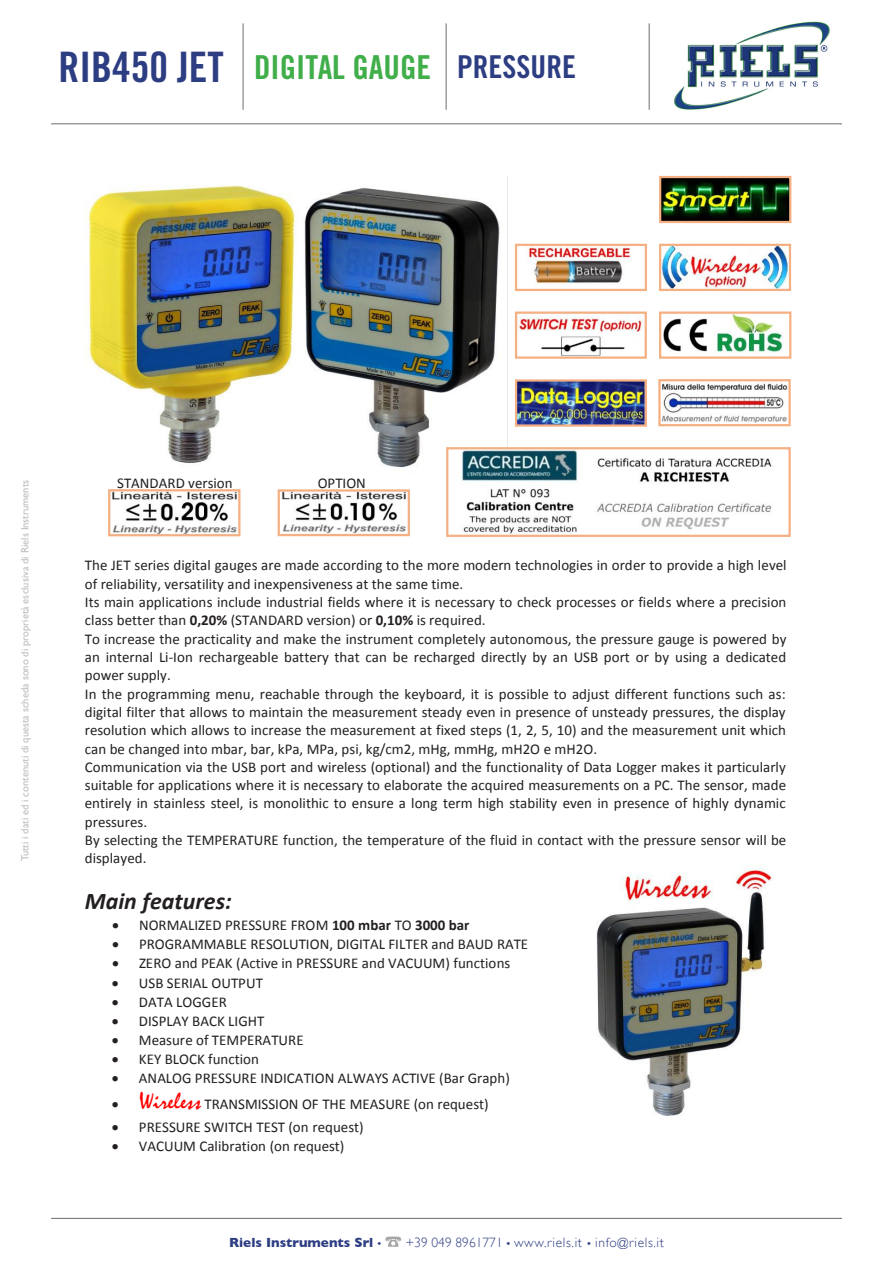
<style>
.page{position:relative;width:893px;height:1263px;background:#fff}
.page>*{position:absolute;margin:0;border:0;box-sizing:border-box;transform-origin:0 0}
.Codice_prodotto{font:42px "Trade Gothic LT Std Bd Cn 20";color:#2c3d82}
.Tipo_prodotto{font:33px "Trade Gothic LT Std Bd Cn 20";color:#40ae49}
.campo_di_misura{font:31.5px "Trade Gothic LT Std Bd Cn 20";color:#2c3d82}
.t1{font:italic 700 24px "Calibri";color:#231f20}
.t2{font:15px/18.3px "Calibri";color:#231f20}
.t3{font:300 13.5px "Gill Sans";letter-spacing:.05em;color:#2c3d82}
.t4{font:700 13.5px "Gill Sans";color:#2c3d82}
.t5{font:10.5px "Gill Sans";color:#bcbdc0}
.s1{font-weight:700}
.s2{font-family:"Mistral";font-size:24px;color:#f00}
</style>
<div class="page">
<hr style="left:51px;top:123px;width:791px;height:1px;background:#6c6d70">
<hr style="left:243px;top:23px;width:1px;height:87px;background:#6c6d70">
<hr style="left:446px;top:23px;width:1px;height:87px;background:#6c6d70">
<hr style="left:649px;top:23px;width:1px;height:87px;background:#6c6d70">
<img style="left:674px;top:21px;width:156px;height:89px">
<hr style="left:51px;top:1218px;width:791px;height:1px;background:#6c6d70">
<img style="left:282px;top:492px;width:124px;height:41px">
<div style="left:278px;top:489px;width:132px;height:47px;border:2px solid #f4b083"></div>
<img style="left:596px;top:866px;width:177px;height:250px">
<img style="left:85px;top:185px;width:211px;height:278px">
<img style="left:304px;top:188px;width:196px;height:279px">
<img style="left:662px;top:179px;width:126px;height:41px">
<div style="left:659px;top:176px;width:132px;height:47px;border:2px solid #f4b083"></div>
<img style="left:663px;top:314px;width:120px;height:39px">
<div style="left:659px;top:311px;width:132px;height:48px;border:2px solid #f4b083"></div>
<img style="left:661px;top:383px;width:127px;height:40px">
<div style="left:658px;top:379px;width:133px;height:47px;border:2px solid #f4b083"></div>
<img style="left:112px;top:492px;width:125px;height:41px">
<div style="left:108px;top:489px;width:132px;height:47px;border:2px solid #f4b083"></div>
<img style="left:449px;top:450px;width:323px;height:84px">
<div style="left:446px;top:447px;width:345px;height:90px;border:2px solid #f4b083"></div>
<img style="left:518px;top:314px;width:125px;height:42px">
<div style="left:515px;top:311px;width:132px;height:48px;border:2px solid #f4b083"></div>
<img style="left:526px;top:247px;width:104px;height:38px">
<div style="left:515px;top:244px;width:132px;height:47px;border:2px solid #f4b083"></div>
<img style="left:518px;top:382px;width:126px;height:42px">
<div style="left:515px;top:379px;width:132px;height:48px;border:2px solid #f4b083"></div>
<img style="left:662px;top:247px;width:126px;height:41px">
<div style="left:659px;top:244px;width:132px;height:47px;border:2px solid #f4b083"></div>
<svg style="left:385px;top:1236px;width:17px;height:11px"></svg>
<p class="Codice_prodotto" style="left:58px;top:41px;width:167px">RIB450 JET</p>
<p class="Tipo_prodotto" style="left:254px;top:47px;width:179px">DIGITAL GAUGE</p>
<p class="campo_di_misura" style="left:457px;top:48px;width:120px">PRESSURE</p>
<p class="t5" style="left:19px;top:861px;width:383px;rotate:-90deg">Tutti i dati ed i contenuti di questa scheda sono di proprietà esclusiva di Riels Instruments</p>
<p class="t2" style="left:117px;top:474px;width:117px">STANDARD version</p>
<p class="t2" style="left:318px;top:474px;width:50px">OPTION</p>
<p class="t2" style="left:85px;top:556px;width:703px">The JET series digital gauges are made according to the more modern technologies in order to provide a high level of reliability, versatility and inexpensiveness at the same time.<br>Its main applications include industrial fields where it is necessary to check processes or fields where a precision class better than <span class="s1">0,20%</span> (STANDARD version) or <span class="s1">0,10%</span> is required.<br>To increase the practicality and make the instrument completely autonomous, the pressure gauge is powered by an internal Li-Ion rechargeable battery that can be recharged directly by an USB port or by using a dedicated power supply.<br>In the programming menu, reachable through the keyboard, it is possible to adjust different functions such as: digital filter that allows to maintain the measurement steady even in presence of unsteady pressures, the display resolution which allows to increase the measurement at fixed steps (1, 2, 5, 10) and the measurement unit which can be changed into mbar, bar, kPa, MPa, psi, kg/cm2, mHg, mmHg, mH2O e mH2O.<br>Communication via the USB port and wireless (optional) and the functionality of Data Logger makes it particularly suitable for applications where it is necessary to elaborate the acquired measurements on a PC. The sensor, made entirely in stainless steel, is monolithic to ensure a long term high stability even in presence of highly dynamic pressures.<br>By selecting the TEMPERATURE function, the temperature of the fluid in contact with the pressure sensor will be displayed.</p>
<p class="t1" style="left:85px;top:885px;width:148px">Main features:</p>
<p class="t2" style="left:112px;top:916px;width:359px">• NORMALIZED PRESSURE FROM <span class="s1">100 mbar</span> TO <span class="s1">3000 bar</span></p>
<p class="t2" style="left:112px;top:935px;width:418px">• PROGRAMMABLE RESOLUTION, DIGITAL FILTER and BAUD RATE</p>
<p class="t2" style="left:112px;top:954px;width:400px">• ZERO and PEAK (Active in PRESSURE and VACUUM) functions</p>
<p class="t2" style="left:112px;top:973px;width:153px">• USB SERIAL OUTPUT</p>
<p class="t2" style="left:112px;top:992px;width:116px">• DATA LOGGER</p>
<p class="t2" style="left:112px;top:1012px;width:154px">• DISPLAY BACK LIGHT</p>
<p class="t2" style="left:112px;top:1031px;width:193px">• Measure of TEMPERATURE</p>
<p class="t2" style="left:112px;top:1050px;width:149px">• KEY BLOCK function</p>
<p class="t2" style="left:112px;top:1069px;width:400px">• ANALOG PRESSURE INDICATION ALWAYS ACTIVE (Bar Graph)</p>
<p class="t2" style="left:112px;top:1095px;width:378px">• <span class="s2">Wireless</span> TRANSMISSION OF THE MEASURE (on request)</p>
<p class="t2" style="left:112px;top:1117px;width:253px">• PRESSURE SWITCH TEST (on request)</p>
<p class="t2" style="left:112px;top:1136px;width:234px">• VACUUM Calibration (on request)</p>
<p class="t4" style="left:229px;top:1234px;width:146px">Riels Instruments Srl</p>
<p class="t3" style="left:405px;top:1234px;width:260px">+39 049 8961771 www.riels.it info@riels.it</p>
</div>
